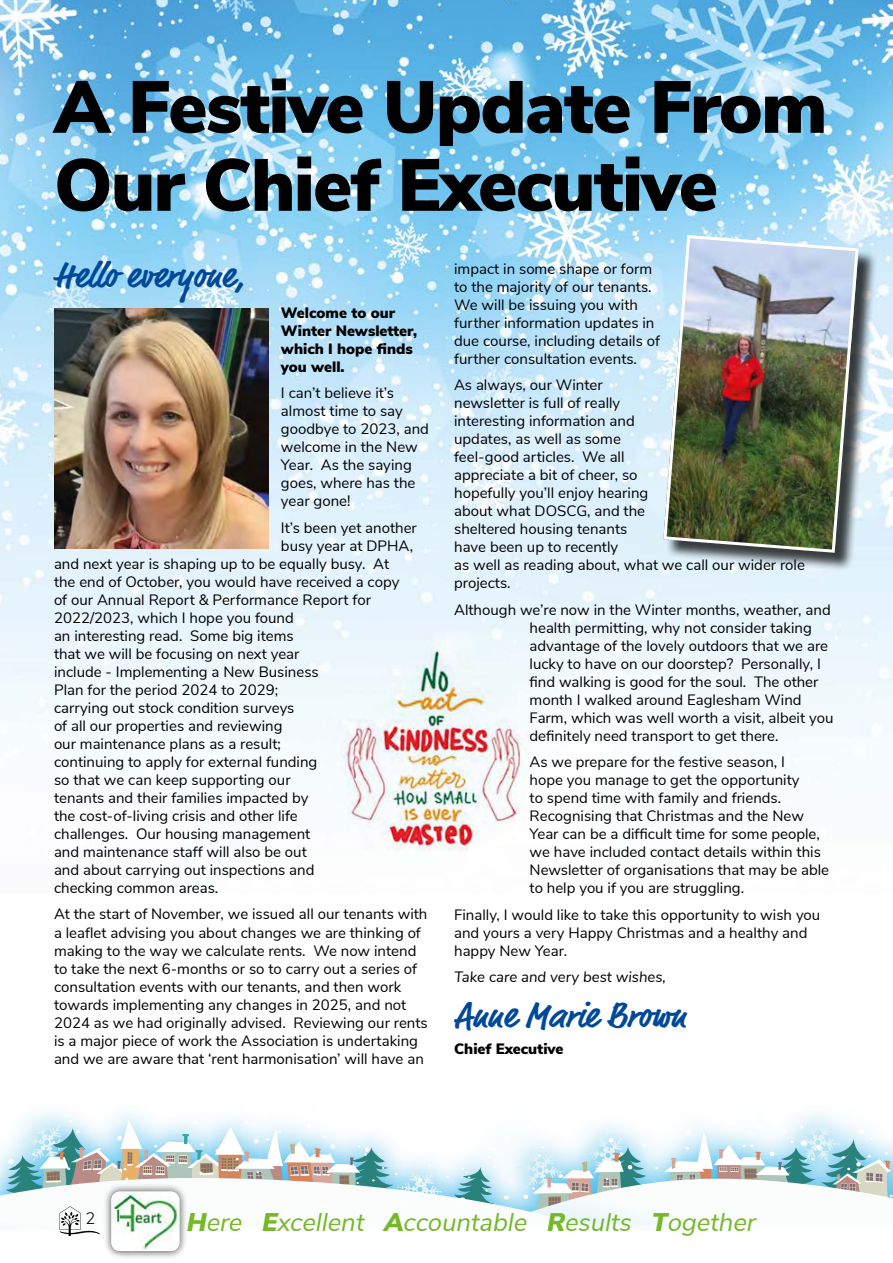
<style>
.page{position:relative;width:893px;height:1263px;background:#fff}
.page>*{position:absolute;margin:0;border:0;box-sizing:border-box;transform-origin:0 0}
.t1{font:900 73.5px/78px "Nunito Sans";letter-spacing:-.02em;color:#000}
.t2{font:700 36px "Market Pro";color:#00499a}
.t3{font:italic 25.5px "Nunito Sans";color:#76b82a}
.t4{font:300 16.5px "Nunito Sans";color:#000}
.t5{font:15px/18px "Nunito Sans";color:#000}
.t6{font:900 15px/18px "Nunito Sans";color:#000}
.t7{font:italic 15px "Nunito Sans";color:#000}
.s1{font-weight:900}
</style>
<div class="page">
<svg style="left:0;top:1119px;width:893px;height:117px"></svg>
<div style="left:103px;top:1183px;width:85px;height:77px;background:#000;opacity:.75"></div>
<img style="left:111px;top:1191px;width:68px;height:59px">
<img style="left:0;top:0;width:893px;height:777px">
<img style="left:327px;top:620px;width:203px;height:231px">
<img style="left:54px;top:308px;width:214px;height:241px">
<div style="left:665px;top:237px;width:212px;height:334px;background:#000;opacity:.75"></div>
<img style="left:662px;top:233px;width:198px;height:321px">
<h1 class="t1" style="left:54px;top:65px;width:775px">A Festive Update From<br>Our Chief Executive</h1>
<h2 class="t2" style="left:54px;top:250px;width:193px">Hello everyone,</h2>
<p class="t6" style="left:281px;top:303px;width:138px">Welcome to our<br>Winter Newsletter, which I hope finds you well.</p>
<p class="t5" style="left:281px;top:383px;width:150px">I can’t believe it’s almost time to say goodbye to 2023, and welcome in the New<br>Year. As the saying goes, where has the year gone!</p>
<p class="t5" style="left:281px;top:518px;width:137px">It’s been yet another</p>
<p class="t5" style="left:281px;top:536px;width:134px">busy year at DPHA,</p>
<p class="t5" style="left:54px;top:554px;width:337px">and next year is shaping up to be equally busy. At</p>
<p class="t5" style="left:54px;top:572px;width:347px">the end of October, you would have received a copy</p>
<p class="t5" style="left:54px;top:590px;width:319px">of our Annual Report &amp; Performance Report for</p>
<p class="t5" style="left:54px;top:608px;width:241px">2022/2023, which I hope you found</p>
<p class="t5" style="left:54px;top:626px;width:241px">an interesting read. Some big items</p>
<p class="t5" style="left:54px;top:644px;width:247px">that we will be focusing on next year</p>
<p class="t5" style="left:54px;top:662px;width:266px">include - Implementing a New Business</p>
<p class="t5" style="left:54px;top:680px;width:226px">Plan for the period 2024 to 2029;</p>
<p class="t5" style="left:54px;top:698px;width:242px">carrying out stock condition surveys</p>
<p class="t5" style="left:54px;top:716px;width:230px">of all our properties and reviewing</p>
<p class="t5" style="left:54px;top:734px;width:228px">our maintenance plans as a result;</p>
<p class="t5" style="left:54px;top:752px;width:265px">continuing to apply for external funding</p>
<p class="t5" style="left:54px;top:770px;width:238px">so that we can keep supporting our</p>
<p class="t5" style="left:54px;top:788px;width:256px">tenants and their families impacted by</p>
<p class="t5" style="left:54px;top:806px;width:245px">the cost-of-living crisis and other life</p>
<p class="t5" style="left:54px;top:824px;width:258px">challenges. Our housing management</p>
<p class="t5" style="left:54px;top:842px;width:254px">and maintenance staff will also be out</p>
<p class="t5" style="left:54px;top:860px;width:262px">and about carrying out inspections and</p>
<p class="t5" style="left:54px;top:878px;width:166px">checking common areas.</p>
<p class="t5" style="left:54px;top:904px;width:375px">At the start of November, we issued all our tenants with a leaflet advising you about changes we are thinking of making to the way we calculate rents. We now intend to take the next 6-months or so to carry out a series of consultation events with our tenants, and then work towards implementing any changes in 2025, and not 2024 as we had originally advised. Reviewing our rents is a major piece of work the Association is undertaking and we are aware that ‘rent harmonisation’ will have an</p>
<p class="t5" style="left:454px;top:258px;width:207px">impact in some shape or form to the majority of our tenants.<br>We will be issuing you with further information updates in due course, including details of further consultation events.</p>
<p class="t5" style="left:454px;top:375px;width:352px">As always, our Winter<br>newsletter is full of really<br>interesting information and<br>updates, as well as some<br>feel-good articles. We all<br>appreciate a bit of cheer, so<br>hopefully you’ll enjoy hearing<br>about what DOSCG, and the<br>sheltered housing tenants<br>have been up to recently<br>as well as reading about, what we call our wider role projects.</p>
<p class="t5" style="left:530px;top:599px;width:305px;text-indent:-75px">Although we’re now in the Winter months, weather, and health permitting, why not consider taking advantage of the lovely outdoors that we are lucky to have on our doorstep? Personally, I find walking is good for the soul. The other month I walked around Eaglesham Wind Farm, which was well worth a visit, albeit you definitely need transport to get there.</p>
<p class="t5" style="left:530px;top:752px;width:301px">As we prepare for the festive season, I<br>hope you manage to get the opportunity<br>to spend time with family and friends.<br>Recognising that Christmas and the New Year can be a difficult time for some people, we have included contact details within this Newsletter of organisations that may be able to help you if you are struggling.</p>
<p class="t5" style="left:454px;top:904px;width:368px">Finally, I would like to take this opportunity to wish you and yours a very Happy Christmas and a healthy and happy New Year.</p>
<p class="t7" style="left:454px;top:966px;width:213px">Take care and very best wishes,</p>
<h2 class="t2" style="left:454px;top:990px;width:233px">Anne Marie Brown</h2>
<p class="t6" style="left:454px;top:1039px;width:111px">Chief Executive</p>
<p class="t4" style="left:85px;top:1206px;width:11px">2</p>
<h3 class="t3" style="left:186px;top:1203px;width:576px"><span class="s1">H</span>ere <span class="s1">E</span>xcellent <span class="s1">A</span>ccountable <span class="s1">R</span>esults <span class="s1">T</span>ogether</h3>
</div>
